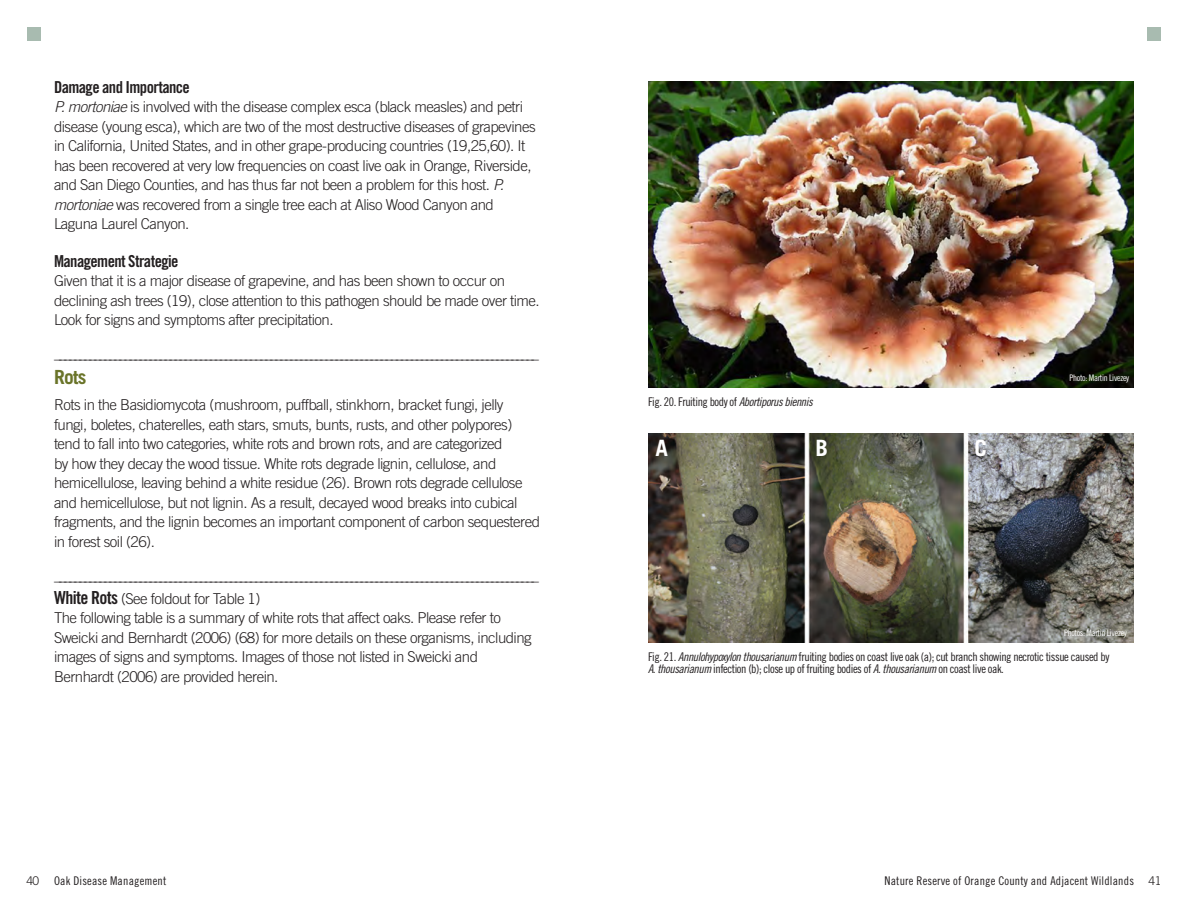
<style>
.page{position:relative;width:1188px;height:918px;background:#fff}
.page>*{position:absolute;margin:0;border:0;box-sizing:border-box;transform-origin:0 0}
.Head{font:700 22.5px "Trade Gothic LT Std";color:#fff}
.Head-2{font:700 19.5px "Trade Gothic LT Std";color:#6a7429}
.Sub_2{font:16.5px "Trade Gothic LT Std Bd Cn 20";letter-spacing:-.035em;color:#231f20}
.body{font:300 15px/19.5px "Trade Gothic LT Std";letter-spacing:-.035em;color:#231f20}
.Latin{font:300 15px "Trade Gothic LT Std";letter-spacing:-.035em;color:#231f20}
.Fig_1{font:12px/12px "Trade Gothic LT Std Cn 18";letter-spacing:-.035em;color:#231f20}
.Fig_1-2{font:12px "Trade Gothic LT Std Cn 18";letter-spacing:.015em;color:#231f20}
.Fig_1-3{font:9px "Trade Gothic LT Std Cn 18";letter-spacing:-.035em;color:#fff}
.s1{font-style:italic}
.s2{font-family:"Trade Gothic LT Std Bd Cn 20";font-weight:400;font-size:18px}
.s3{font-family:"Trade Gothic LT Std Cn 18 Obl"}
.s4{font-family:"Trade Gothic LT Std";font-weight:300}
</style>
<div class="page">
<div style="left:27px;top:27px;width:13px;height:13px;background:#a8bbb0"></div>
<div style="left:1148px;top:27px;width:13px;height:13px;background:#a8bbb0"></div>
<img style="left:648px;top:81px;width:486px;height:307px">
<img style="left:648px;top:434px;width:486px;height:208px">
<p class="Sub_2" style="left:54px;top:77px;width:137px">Damage and Importance</p>
<p class="body" style="left:54px;top:97px;width:483px"><span class="s1">P. mortoniae</span> is involved with the disease complex esca (black measles) and petri disease (young esca), which are two of the most destructive diseases of grapevines in California, United States, and in other grape-producing countries (19,25,60). It has been recovered at very low frequencies on coast live oak in Orange, Riverside, and San Diego Counties, and has thus far not been a problem for this host. <span class="s1">P. mortoniae</span> was recovered from a single tree each at Aliso Wood Canyon and Laguna Laurel Canyon.</p>
<p class="Sub_2" style="left:54px;top:251px;width:126px">Management Strategie</p>
<p class="body" style="left:54px;top:271px;width:484px">Given that it is a major disease of grapevine, and has been shown to occur on declining ash trees (19), close attention to this pathogen should be made over time.<br>Look for signs and symptoms after precipitation.</p>
<p class="body" style="left:54px;top:349px;width:486px">––––––––––––––––––––––––––––––––––––––––––––––––––––––––––––––––––––––––––––––––––––––––––––––––</p>
<p class="Head-2" style="left:54px;top:365px;width:34px">Rots</p>
<p class="body" style="left:54px;top:395px;width:488px">Rots in the Basidiomycota (mushroom, puffball, stinkhorn, bracket fungi, jelly fungi, boletes, chaterelles, eath stars, smuts, bunts, rusts, and other polypores) tend to fall into two categories, white rots and brown rots, and are categorized<br>by how they decay the wood tissue. White rots degrade lignin, cellulose, and hemicellulose, leaving behind a white residue (26). Brown rots degrade cellulose and hemicellulose, but not lignin. As a result, decayed wood breaks into cubical fragments, and the lignin becomes an important component of carbon sequestered in forest soil (26).</p>
<p class="body" style="left:54px;top:570px;width:486px">––––––––––––––––––––––––––––––––––––––––––––––––––––––––––––––––––––––––––––––––––––––––––––––––</p>
<p class="Latin" style="left:54px;top:589px;width:208px"><span class="s2">White Rots</span> (See foldout for Table 1)</p>
<p class="body" style="left:54px;top:608px;width:479px">The following table is a summary of white rots that affect oaks. Please refer to Sweicki and Bernhardt (2006) (68) for more details on these organisms, including images of signs and symptoms. Images of those not listed in Sweicki and Bernhardt (2006) are provided herein.</p>
<p class="Fig_1" style="left:648px;top:396px;width:166px">Fig. 20. Fruiting body of <span class="s3">Abortiporus biennis</span></p>
<p class="Head" style="left:655px;top:434px;width:14px">A</p>
<p class="Head" style="left:816px;top:434px;width:14px">B</p>
<p class="Head" style="left:974px;top:434px;width:14px">C</p>
<p class="Fig_1-3" style="left:1070px;top:373px;width:61px">Photo: Martin Livezey</p>
<p class="Fig_1-3" style="left:1064px;top:627px;width:64px">Photos: Martin Livezey</p>
<p class="Fig_1" style="left:648px;top:651px;width:463px">Fig. 21. <span class="s3">Annulohypoxylon thousarianum</span> fruiting bodies on coast live oak (a); cut branch showing necrotic tissue caused by<br><span class="s3">A. thousarianum</span> infection (b); close up of fruiting bodies of <span class="s3">A. thousarianum</span> on coast live oak.</p>
<p class="Fig_1-2" style="left:26px;top:873px;width:142px"><span class="s4">40</span> Oak Disease Management</p>
<p class="Fig_1-2" style="left:885px;top:873px;width:278px">Nature Reserve of Orange County and Adjacent Wildlands <span class="s4">41</span></p>
</div>
